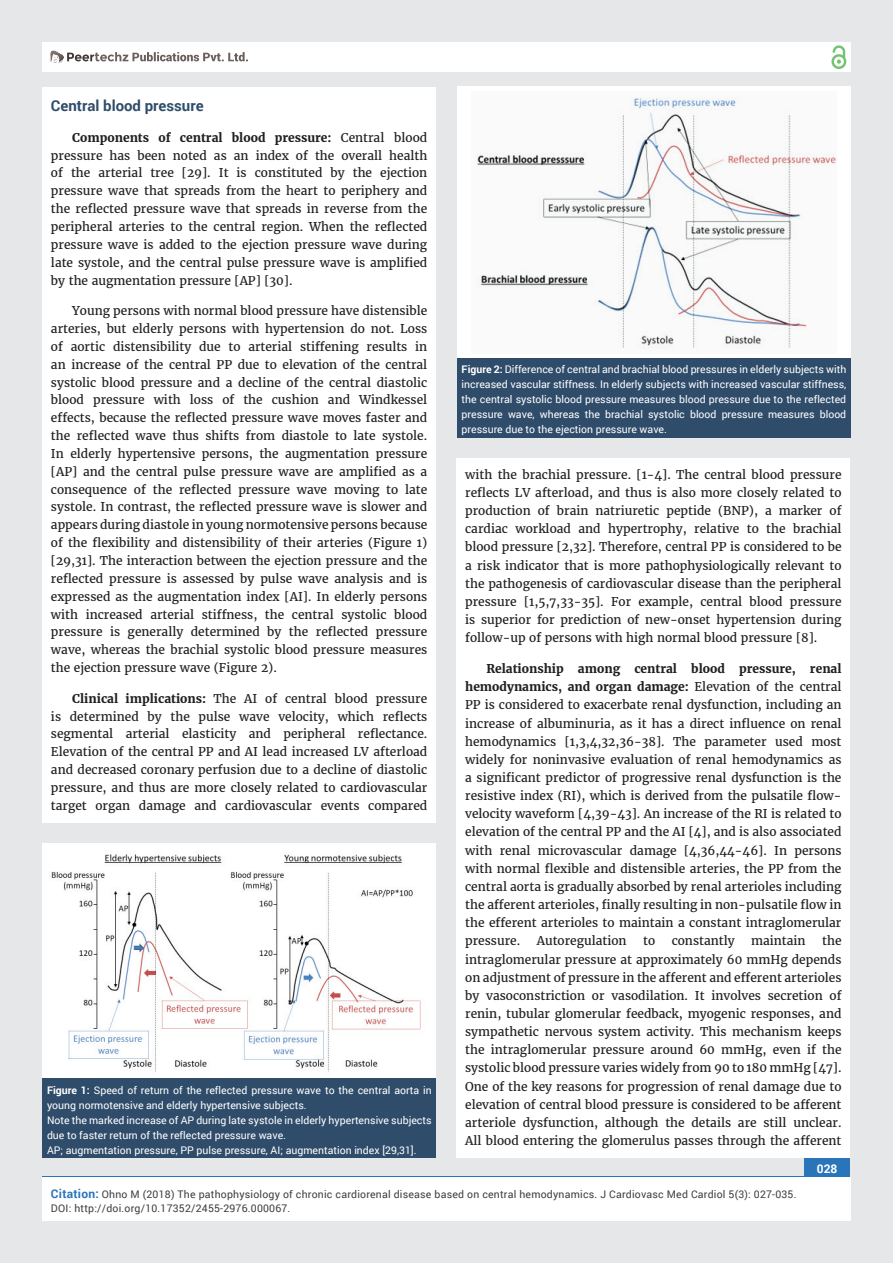
<style>
.page{position:relative;width:893px;height:1263px;background:#e6e7e9}
.page>*{position:absolute;margin:0;border:0;box-sizing:border-box;transform-origin:0 0}
.t1{font:700 15px "Roboto";color:#2f4d6a}
.t2{font:12px/18.1px "Merriweather";color:#231f20;text-align:justify}
.t3{font:700 12px "Roboto";color:#fff}
.t4{font:10.5px/15px "Roboto";color:#fff}
.t5{font:10.5px/13.5px "Roboto";letter-spacing:.02em;color:#3e3e3f}
.s1{font-weight:700}
.s2{font-weight:700;font-size:12px;color:#2a75ba}
</style>
<div class="page">
<div style="left:42px;top:43px;width:808px;height:29px;background:#fff"></div>
<div style="left:831px;top:54px;width:15px;height:15px;border:2px solid #72c272;border-radius:50%"></div>
<svg style="left:831px;top:45px;width:15px;height:19px"></svg>
<div style="left:804px;top:1157px;width:46px;height:43px;background:#2a75ba"></div>
<svg style="left:49px;top:50px;width:199px;height:14px"></svg>
<div style="left:42px;top:1177px;width:809px;height:43px;background:#fff"></div>
<div style="left:42px;top:87px;width:394px;height:735px;background:#fff"></div>
<div style="left:457px;top:459px;width:393px;height:699px;background:#fff"></div>
<div style="left:43px;top:844px;width:393px;height:234px;background:#fff"></div>
<div style="left:43px;top:1078px;width:393px;height:80px;background:#2f4d6a"></div>
<img style="left:51px;top:854px;width:370px;height:218px">
<div style="left:457px;top:87px;width:393px;height:271px;background:#fff"></div>
<div style="left:457px;top:358px;width:393px;height:79px;background:#2f4d6a"></div>
<img style="left:476px;top:97px;width:360px;height:252px">
<p class="t1" style="left:51px;top:95px;width:154px">Central blood pressure</p>
<p class="t2" style="left:51px;top:129px;width:378px;text-indent:21px"><span class="s1">Components of central blood pressure:</span> Central blood pressure has been noted as an index of the overall health of the arterial tree [29]. It is constituted by the ejection pressure wave that spreads from the heart to periphery and the reflected pressure wave that spreads in reverse from the peripheral arteries to the central region. When the reflected pressure wave is added to the ejection pressure wave during late systole, and the central pulse pressure wave is amplified by the augmentation pressure [AP] [30].</p>
<p class="t2" style="left:51px;top:302px;width:378px;text-indent:21px">Young persons with normal blood pressure have distensible arteries, but elderly persons with hypertension do not. Loss of aortic distensibility due to arterial stiffening results in an increase of the central PP due to elevation of the central systolic blood pressure and a decline of the central diastolic blood pressure with loss of the cushion and Windkessel effects, because the reflected pressure wave moves faster and the reflected wave thus shifts from diastole to late systole.<br>In elderly hypertensive persons, the augmentation pressure [AP] and the central pulse pressure wave are amplified as a consequence of the reflected pressure wave moving to late systole. In contrast, the reflected pressure wave is slower and appears during diastole in young normotensive persons because of the flexibility and distensibility of their arteries (Figure 1) [29,31]. The interaction between the ejection pressure and the reflected pressure is assessed by pulse wave analysis and is expressed as the augmentation index [AI]. In elderly persons with increased arterial stiffness, the central systolic blood pressure is generally determined by the reflected pressure wave, whereas the brachial systolic blood pressure measures the ejection pressure wave (Figure 2).</p>
<p class="t2" style="left:51px;top:690px;width:378px;text-indent:21px"><span class="s1">Clinical implications:</span> The AI of central blood pressure is determined by the pulse wave velocity, which reflects segmental arterial elasticity and peripheral reflectance.<br>Elevation of the central PP and AI lead increased LV afterload and decreased coronary perfusion due to a decline of diastolic pressure, and thus are more closely related to cardiovascular target organ damage and cardiovascular events compared</p>
<p class="t4" style="left:47px;top:1082px;width:386px"><span class="s1">Figure 1:</span> Speed of return of the reflected pressure wave to the central aorta in young normotensive and elderly hypertensive subjects.<br>Note the marked increase of AP during late systole in elderly hypertensive subjects due to faster return of the reflected pressure wave.<br>AP; augmentation pressure, PP pulse pressure, AI; augmentation index [29,31].</p>
<p class="t4" style="left:462px;top:361px;width:386px;text-align:justify"><span class="s1">Figure 2:</span> Difference of central and brachial blood pressures in elderly subjects with increased vascular stiffness. In elderly subjects with increased vascular stiffness, the central systolic blood pressure measures blood pressure due to the reflected pressure wave, whereas the brachial systolic blood pressure measures blood pressure due to the ejection pressure wave.</p>
<p class="t2" style="left:465px;top:466px;width:378px">with the brachial pressure. [1-4]. The central blood pressure reflects LV afterload, and thus is also more closely related to production of brain natriuretic peptide (BNP), a marker of cardiac workload and hypertrophy, relative to the brachial blood pressure [2,32]. Therefore, central PP is considered to be a risk indicator that is more pathophysiologically relevant to the pathogenesis of cardiovascular disease than the peripheral pressure [1,5,7,33-35]. For example, central blood pressure is superior for prediction of new-onset hypertension during follow-up of persons with high normal blood pressure [8].</p>
<p class="t2" style="left:465px;top:660px;width:378px;text-indent:21px"><span class="s1">Relationship among central blood pressure, renal hemodynamics, and organ damage:</span> Elevation of the central PP is considered to exacerbate renal dysfunction, including an increase of albuminuria, as it has a direct influence on renal hemodynamics [1,3,4,32,36-38]. The parameter used most widely for noninvasive evaluation of renal hemodynamics as a significant predictor of progressive renal dysfunction is the resistive index (RI), which is derived from the pulsatile flow&shy;velocity waveform [4,39-43]. An increase of the RI is related to elevation of the central PP and the AI [4], and is also associated with renal microvascular damage [4,36,44-46]. In persons with normal flexible and distensible arteries, the PP from the central aorta is gradually absorbed by renal arterioles including the afferent arterioles, finally resulting in non-pulsatile flow in the efferent arterioles to maintain a constant intraglomerular pressure.</p>
<p class="t2" style="left:465px;top:932px;width:378px;text-indent:357px">the intraglomerular pressure at approximately 60 mmHg depends on adjustment of pressure in the afferent and efferent arterioles by vasoconstriction or vasodilation. It involves secretion of renin, tubular glomerular feedback, myogenic responses, and sympathetic nervous system activity. This mechanism keeps the intraglomerular pressure around 60 mmHg, even if the systolic blood pressure varies widely from 90 to 180 mmHg [47].<br>One of the key reasons for progression of renal damage due to elevation of central blood pressure is considered to be afferent arteriole dysfunction, although the details are still unclear.<br>All blood entering the glomerulus passes through the afferent</p>
<p class="t2" style="left:537px;top:932px;width:91px">Autoregulation</p>
<p class="t2" style="left:643px;top:932px;width:14px">to</p>
<p class="t2" style="left:672px;top:932px;width:64px">constantly</p>
<p class="t2" style="left:751px;top:932px;width:56px">maintain</p>
<p class="t3" style="left:817px;top:1161px;width:22px">028</p>
<p class="t5" style="left:51px;top:1188px;width:747px"><span class="s2">Citation:</span> Ohno M (2018) The pathophysiology of chronic cardiorenal disease based on central hemodynamics. J Cardiovasc Med Cardiol 5(3): 027-035.<br>DOI: http://doi.org/10.17352/2455-2976.000067.</p>
</div>
